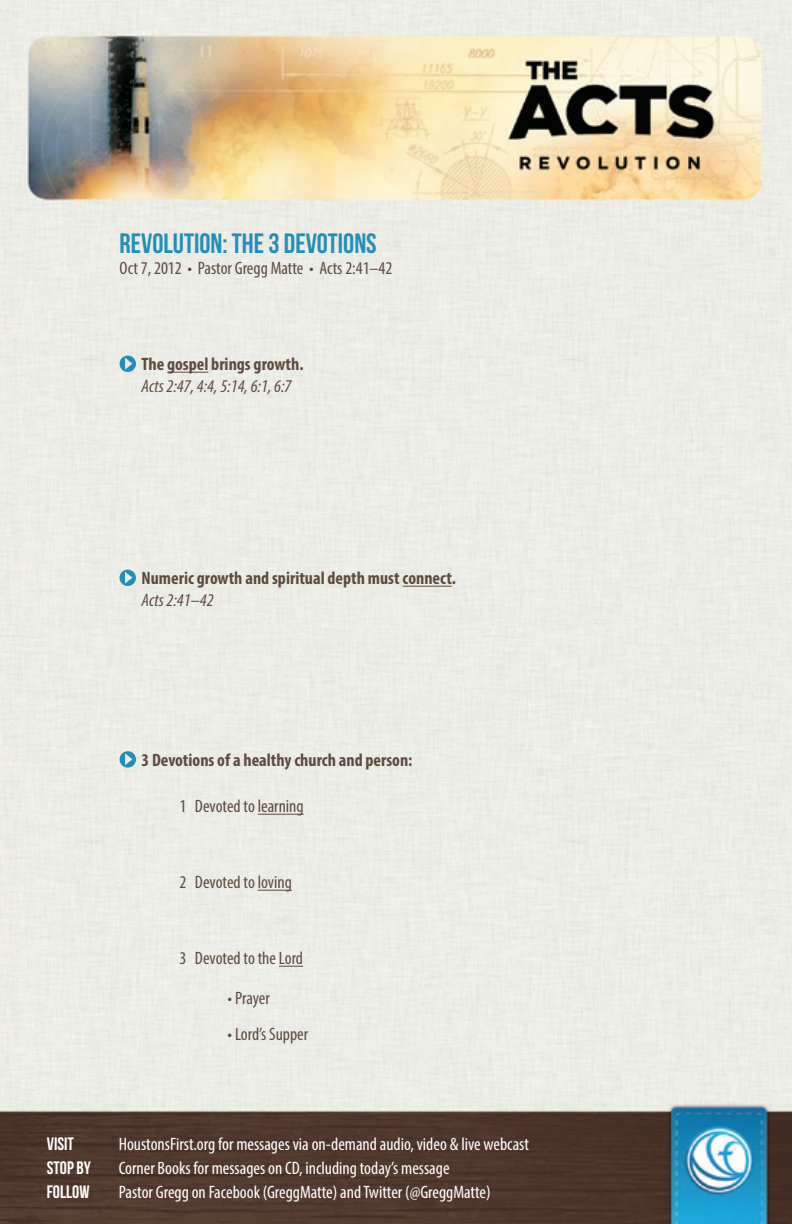
<style>
.page{position:relative;width:792px;height:1224px;background:#fff}
.page>*{position:absolute;margin:0;border:0;box-sizing:border-box;transform-origin:0 0}
.t1{font:28px "Bebas Neue";color:#228fbb}
.t2{font:condensed 18px "Myriad Pro";color:#fff}
.t3{font:condensed 18px "Myriad Pro";color:#604a3f}
.t4{font:700 condensed 18px "Myriad Pro";color:#604a3f}
.t5{font:italic condensed 18px "Myriad Pro";color:#604a3f}
.t6{font:18px "Bebas Neue";color:#fff}
</style>
<div class="page">
<img style="left:0;top:0;width:792px;height:1224px">
<hr style="left:167px;top:372px;width:41px;height:1px;background:#604a3f">
<hr style="left:403px;top:586px;width:49px;height:1px;background:#604a3f">
<hr style="left:258px;top:814px;width:46px;height:1px;background:#604a3f">
<hr style="left:258px;top:890px;width:34px;height:1px;background:#604a3f">
<svg style="left:279px;top:966px;width:24px;height:1px"></svg>
<svg style="left:120px;top:356px;width:16px;height:16px"></svg>
<svg style="left:120px;top:570px;width:16px;height:16px"></svg>
<svg style="left:120px;top:751px;width:16px;height:17px"></svg>
<p class="t1" style="left:120px;top:228px;width:259px">REVOLUTION: THE 3 DEVOTIONS</p>
<p class="t3" style="left:120px;top:258px;width:274px">Oct 7, 2012 • Pastor Gregg Matte • Acts 2:41–42</p>
<p class="t4" style="left:142px;top:353px;width:164px">The gospel brings growth.</p>
<p class="t5" style="left:142px;top:376px;width:151px">Acts 2:47, 4:4, 5:14, 6:1, 6:7</p>
<p class="t4" style="left:142px;top:567px;width:316px">Numeric growth and spiritual depth must connect.</p>
<p class="t5" style="left:142px;top:590px;width:74px">Acts 2:41–42</p>
<p class="t4" style="left:142px;top:749px;width:272px">3 Devotions of a healthy church and person:</p>
<p class="t3" style="left:180px;top:796px;width:126px">1 Devoted to learning</p>
<p class="t3" style="left:180px;top:872px;width:114px">2 Devoted to loving</p>
<p class="t3" style="left:180px;top:948px;width:125px">3 Devoted to the Lord</p>
<p class="t3" style="left:228px;top:988px;width:44px">• Prayer</p>
<p class="t3" style="left:228px;top:1024px;width:82px">• Lord’s Supper</p>
<p class="t6" style="left:47px;top:1134px;width:29px">VISIT</p>
<p class="t2" style="left:119px;top:1134px;width:412px">HoustonsFirst.org for messages via on-demand audio, video &amp; live webcast</p>
<p class="t6" style="left:47px;top:1158px;width:46px">STOP BY</p>
<p class="t2" style="left:119px;top:1158px;width:332px">Corner Books for messages on CD, including today’s message</p>
<p class="t6" style="left:47px;top:1182px;width:44px">FOLLOW</p>
<p class="t2" style="left:119px;top:1182px;width:373px">Pastor Gregg on Facebook (GreggMatte) and Twitter (@GreggMatte)</p>
</div>
